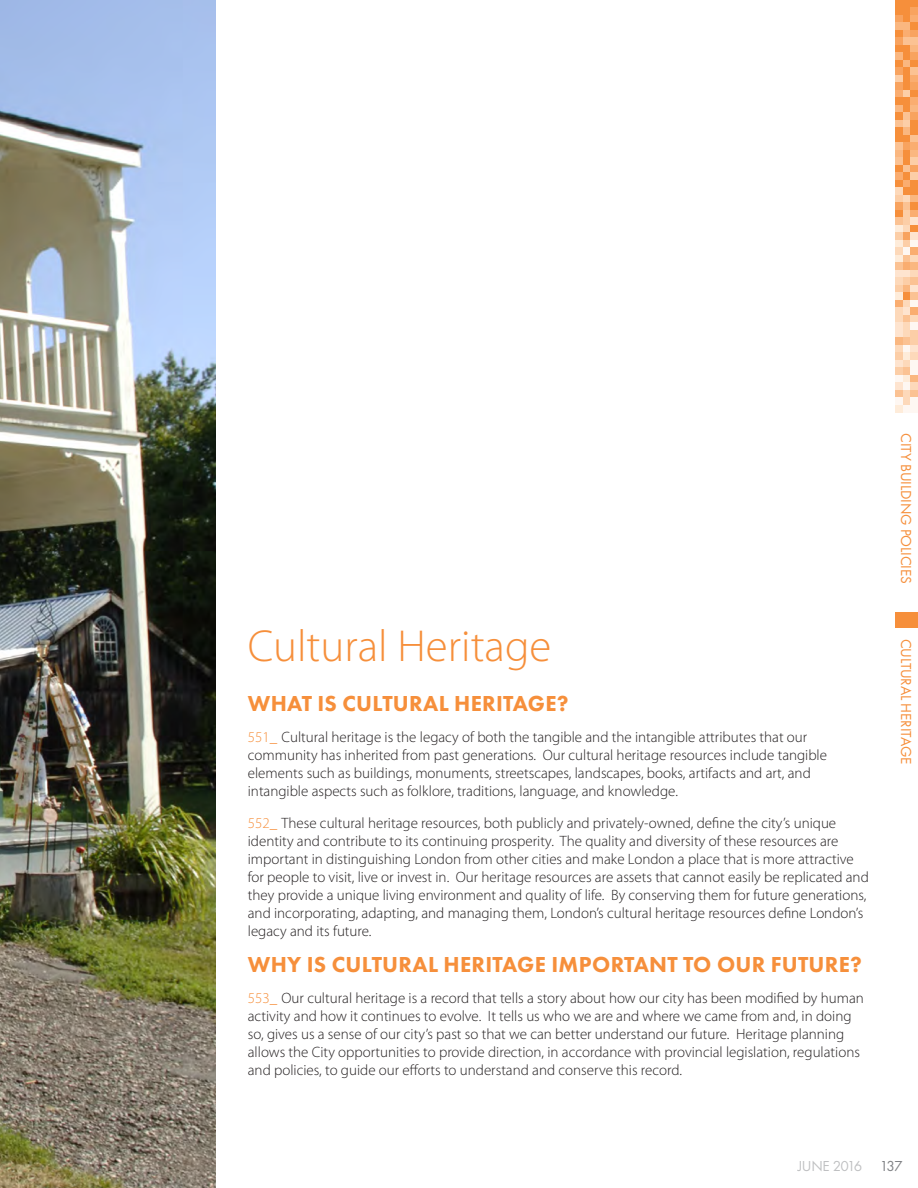
<style>
.page{position:relative;width:918px;height:1188px;background:#fff}
.page>*{position:absolute;margin:0;border:0;box-sizing:border-box;transform-origin:0 0}
.Chapter_-_City_Build{font:300 45px "Myriad Pro";color:#f68f3b}
.Section_-_City_Build{font:800 22.5px "Futura PT";letter-spacing:.01em;color:#f68f3b}
.t1{font:300 15px/18px "Myriad Pro";color:#231f20}
.t2{font:15px "Futura PT";letter-spacing:-.01em;color:#f68f3b}
.t3{font:15px "Futura PT";letter-spacing:-.05em;color:#808285}
.s1{color:#f68f3b}
</style>
<div class="page">
<svg style="left:896px;top:0;width:22px;height:412px;background:#fabc8a"></svg>
<div style="left:910px;top:405px;width:8px;height:7px;background:#fef7f2"></div>
<div style="left:896px;top:612px;width:7px;height:8px;background:#f68f3b"></div>
<div style="left:903px;top:612px;width:8px;height:8px;background:#f68f3b"></div>
<div style="left:896px;top:620px;width:7px;height:7px;background:#f68f3b"></div>
<div style="left:903px;top:620px;width:8px;height:7px;background:#f68f3b"></div>
<div style="left:911px;top:612px;width:7px;height:8px;background:#f68f3b"></div>
<div style="left:911px;top:620px;width:7px;height:7px;background:#f68f3b"></div>
<img style="left:0;top:0;width:216px;height:1188px">
<p class="Chapter_-_City_Build" style="left:248px;top:619px;width:305px">Cultural Heritage</p>
<p class="Section_-_City_Build" style="left:248px;top:689px;width:322px">WHAT IS CULTURAL HERITAGE?</p>
<p class="t1" style="left:248px;top:728px;width:581px"><span class="s1">551_</span> Cultural heritage is the legacy of both the tangible and the intangible attributes that our community has inherited from past generations. Our cultural heritage resources include tangible elements such as buildings, monuments, streetscapes, landscapes, books, artifacts and art, and intangible aspects such as folklore, traditions, language, and knowledge.</p>
<p class="t1" style="left:248px;top:814px;width:623px"><span class="s1">552_</span> These cultural heritage resources, both publicly and privately-owned, define the city’s unique identity and contribute to its continuing prosperity. The quality and diversity of these resources are important in distinguishing London from other cities and make London a place that is more attractive for people to visit, live or invest in. Our heritage resources are assets that cannot easily be replicated and they provide a unique living environment and quality of life. By conserving them for future generations, and incorporating, adapting, and managing them, London’s cultural heritage resources define London’s legacy and its future.</p>
<p class="Section_-_City_Build" style="left:248px;top:950px;width:616px">WHY IS CULTURAL HERITAGE IMPORTANT TO OUR FUTURE?</p>
<p class="t1" style="left:248px;top:989px;width:618px"><span class="s1">553_</span> Our cultural heritage is a record that tells a story about how our city has been modified by human activity and how it continues to evolve. It tells us who we are and where we came from and, in doing so, gives us a sense of our city’s past so that we can better understand our future. Heritage planning allows the City opportunities to provide direction, in accordance with provincial legislation, regulations and policies, to guide our efforts to understand and conserve this record.</p>
<p class="t2" style="left:915px;top:433px;width:152px;rotate:90deg">CITY BUILDING POLICIES</p>
<p class="t2" style="left:915px;top:639px;width:127px;rotate:90deg">CULTURAL HERITAGE</p>
<p class="t3" style="left:798px;top:1157px;width:106px">JUNE 2016 137</p>
</div>
